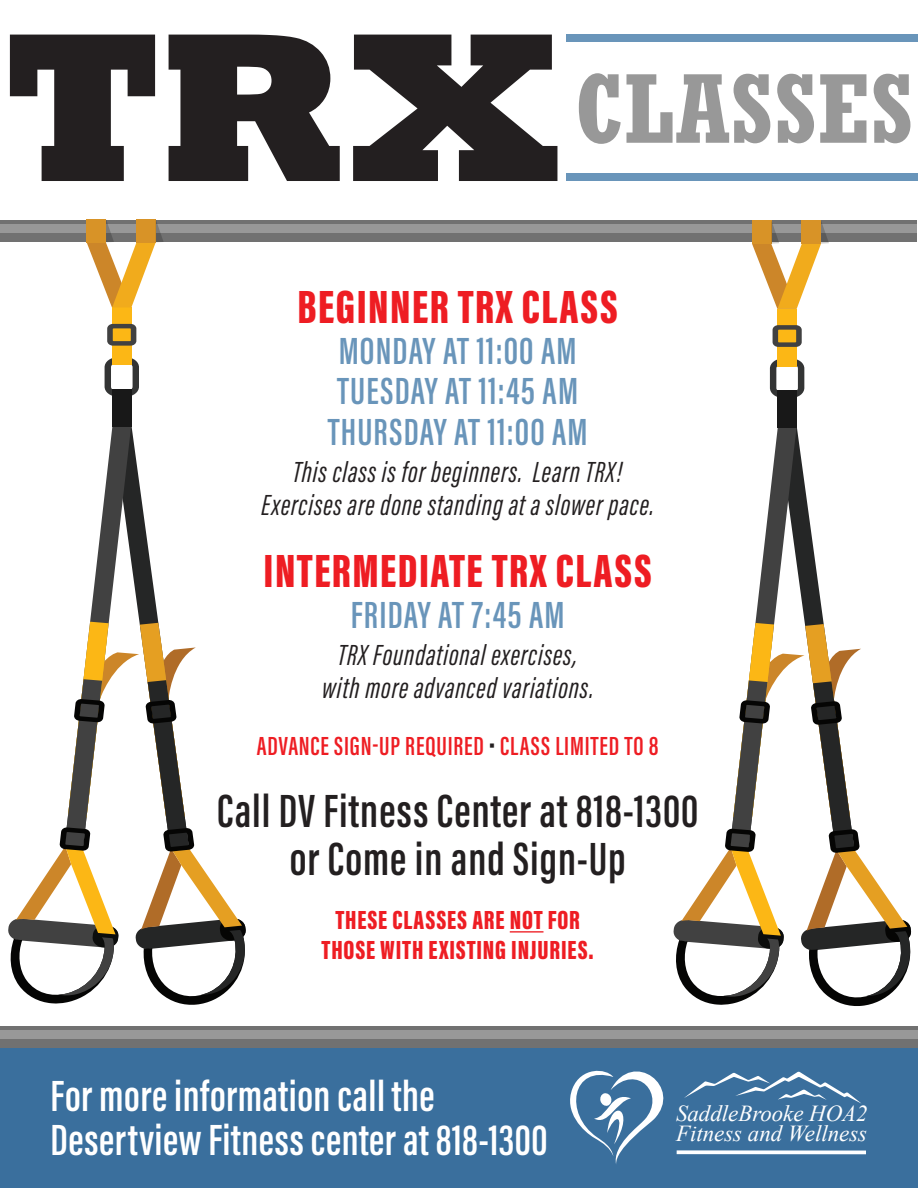
<style>
.page{position:relative;width:918px;height:1188px;background:#fff}
.page>*{position:absolute;margin:0;border:0;box-sizing:border-box;transform-origin:0 0}
.t1{font:700 condensed 97.5px "Rockwell";letter-spacing:.01em;color:#989898}
.t2{font:600 48px/48px "Acumin Pro Extra Cond";letter-spacing:.02em;color:#231f20;text-align:center}
.t3{font:900 48px "Acumin Pro Extra Cond";letter-spacing:.03em;color:#ee1d23}
.t4{font:600 45px/43.5px "Acumin Pro Extra Cond";letter-spacing:.01em;color:#fff}
.t5{font:600 39px/40.5px "Acumin Pro Extra Cond";letter-spacing:.03em;color:#6995ba}
.t6{font:italic 30px/33px "Acumin Pro Extra Cond";letter-spacing:.03em;color:#231f20;text-align:center}
.t7{font:900 27px/30px "Acumin Pro Extra Cond";letter-spacing:.03em;color:#ee1d23;text-align:center}
.t8{font:600 27px "Acumin Pro Extra Cond";letter-spacing:.03em;color:#ee1d23}
.t9{font:italic 22.8px/20.2px "Times New Roman";color:#fff}
.s1{color:#231f20}
</style>
<div class="page">
<div style="left:0;top:220px;width:916px;height:22px;background:#717171"></div>
<div style="left:0;top:224px;width:916px;height:9px;background:#989898"></div>
<svg style="left:8px;top:424px;width:238px;height:581px"></svg>
<svg style="left:105px;top:357px;width:34px;height:40px"></svg>
<div style="left:112px;top:389px;width:19px;height:38px;background:#181818"></div>
<div style="left:112px;top:307px;width:19px;height:58px;background:#fcb715"></div>
<svg style="left:107px;top:324px;width:29px;height:22px"></svg>
<svg style="left:87px;top:219px;width:76px;height:88px"></svg>
<svg style="left:673px;top:425px;width:239px;height:581px"></svg>
<svg style="left:770px;top:359px;width:34px;height:39px"></svg>
<div style="left:778px;top:390px;width:19px;height:38px;background:#181818"></div>
<div style="left:778px;top:309px;width:19px;height:57px;background:#fcb715"></div>
<svg style="left:773px;top:325px;width:29px;height:22px"></svg>
<svg style="left:752px;top:220px;width:77px;height:89px"></svg>
<div style="left:566px;top:35px;width:352px;height:7px;background:#6995ba"></div>
<div style="left:566px;top:173px;width:352px;height:8px;background:#6995ba"></div>
<svg style="left:10px;top:35px;width:145px;height:146px"></svg>
<svg style="left:169px;top:35px;width:171px;height:146px"></svg>
<svg style="left:353px;top:35px;width:204px;height:146px"></svg>
<div style="left:0;top:1047px;width:918px;height:141px;background:#3a6f9d"></div>
<svg style="left:862px;top:1150px;width:4px;height:4px"></svg>
<svg style="left:570px;top:1070px;width:292px;height:94px"></svg>
<div style="left:1px;top:1026px;width:917px;height:22px;background:#717171"></div>
<div style="left:1px;top:1030px;width:917px;height:9px;background:#989898"></div>
<hr style="left:510px;top:931px;width:34px;height:2px;background:#ee1d23">
<h1 class="t1" style="left:575px;top:51px;width:340px">CLASSES</h1>
<h2 class="t3" style="left:298px;top:278px;width:322px">BEGINNER TRX CLASS</h2>
<h3 class="t5" style="left:328px;top:330px;width:261px">MONDAY AT 11:00 AM<br>TUESDAY AT 11:45 AM<br>THURSDAY AT 11:00 AM</h3>
<p class="t6" style="left:262px;top:456px;width:394px">This class is for beginners. Learn TRX!<br>Exercises are done standing at a slower pace.</p>
<h2 class="t3" style="left:264px;top:542px;width:390px">INTERMEDIATE TRX CLASS</h2>
<h3 class="t5" style="left:351px;top:594px;width:215px">FRIDAY AT 7:45 AM</h3>
<p class="t6" style="left:322px;top:639px;width:273px">TRX Foundational exercises, with more advanced variations.</p>
<p class="t8" style="left:257px;top:730px;width:403px">ADVANCE SIGN-UP REQUIRED <span class="s1">•</span> CLASS LIMITED TO 8</p>
<h2 class="t2" style="left:217px;top:787px;width:483px">Call DV Fitness Center at 818-1300 or Come in and Sign-Up</h2>
<p class="t7" style="left:322px;top:905px;width:274px">THESE CLASSES ARE NOT FOR<br>THOSE WITH EXISTING INJURIES.</p>
<h3 class="t4" style="left:51px;top:1074px;width:498px">For more information call the<br>Desertview Fitness center at 818-1300</h3>
<p class="t9" style="left:676px;top:1103px;width:193px">SaddleBrooke HOA2<br>Fitness and Wellness</p>
</div>
